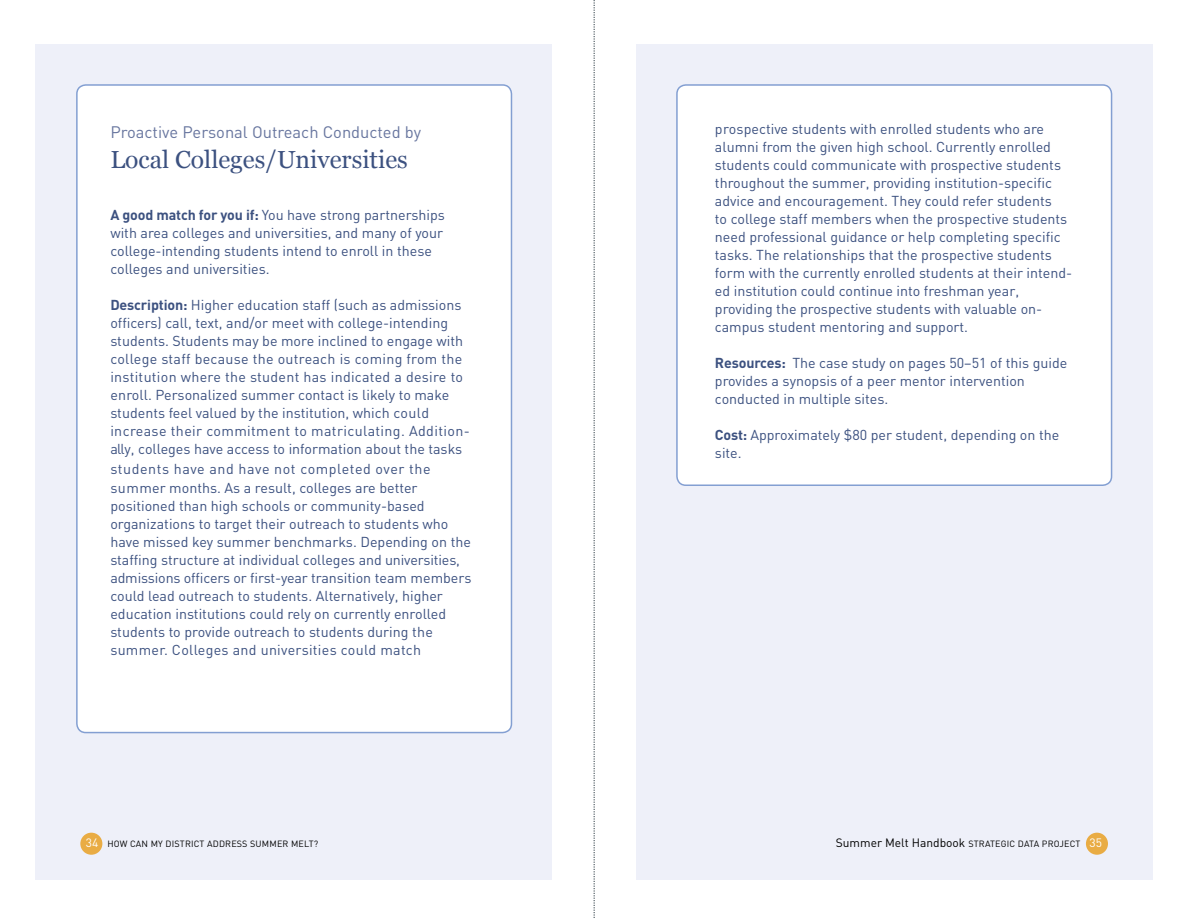
<style>
.page{position:relative;width:1188px;height:918px;background:#fff}
.page>*{position:absolute;margin:0;border:0;box-sizing:border-box;transform-origin:0 0}
.t1{font:24.6px "Georgia";color:#3c5180}
.t2{font:16.5px "DIN";color:#68769f}
.t3{font:14.25px/18px "DIN";color:#3c5180}
.t4{font:14.25px/19.5px "DIN";letter-spacing:.035em;color:#3c5180}
.t5{font:9px "DIN";letter-spacing:.02em;color:#000}
.s1{font-weight:700}
.s2{font-size:12px;color:#fff}
.s3{font-size:12px}
</style>
<div class="page">
<div style="left:36px;top:44px;width:516px;height:836px;background:#eef0f9"></div>
<div style="left:636px;top:44px;width:516px;height:836px;background:#eef0f9"></div>
<svg style="left:594px;top:0;width:1px;height:918px"></svg>
<div style="left:77px;top:85px;width:434px;height:648px;background:#fff;border-radius:9px"></div>
<div style="left:76px;top:84px;width:436px;height:649px;border:2px solid #839fd2;border-radius:9px"></div>
<div style="left:677px;top:85px;width:435px;height:400px;background:#fff;border-radius:9px"></div>
<div style="left:676px;top:84px;width:436px;height:402px;border:2px solid #839fd2;border-radius:9px"></div>
<div style="left:1086px;top:833px;width:22px;height:22px;background:#e9ac44;border-radius:50%"></div>
<div style="left:80px;top:833px;width:22px;height:22px;background:#e9ac44;border-radius:50%"></div>
<p class="t2" style="left:110px;top:122px;width:312px">Proactive Personal Outreach Conducted by</p>
<h1 class="t1" style="left:110px;top:141px;width:299px">Local Colleges/Universities</h1>
<p class="t3" style="left:110px;top:206px;width:336px"><span class="s1">A good match for you if:</span> You have strong partnerships with area colleges and universities, and many of your college-intending students intend to enroll in these colleges and universities.</p>
<p class="t3" style="left:110px;top:296px;width:361px"><span class="s1">Description:</span> H igher education staff (such as admissions officers) call, text, and/or meet with college-intending students. Students may be more inclined to engage with college staff because the outreach is coming from the institution where the student has indicated a desire to enroll. Personalized summer contact is likely to make students feel valued by the institution, which could increase their commitment to matriculating. Addition&shy;ally, colleges have access to information about the tasks</p>
<p class="t4" style="left:110px;top:458px;width:322px">students have and have not completed over the summer months. As a result, colleges are better</p>
<p class="t3" style="left:110px;top:497px;width:363px">positioned than high schools or community-based organizations to target their outreach to students who have missed key summer benchmarks. Depending on the staffing structure at individual colleges and universities, admissions officers or first-year transition team members could lead outreach to students. Alternatively, higher education institutions could rely on currently enrolled students to provide outreach to students during the summer. Colleges and universities could match</p>
<p class="t3" style="left:715px;top:119px;width:359px">prospective students with enrolled students who are alumni from the given high school. Currently enrolled students could communicate with prospective students throughout the summer, providing institution-specific advice and encouragement. They could refer students<br>to college staff members when the prospective students need professional guidance or help completing specific tasks. The relationships that the prospective students form with the currently enrolled students at their intend&shy;ed institution could continue into freshman year, providing the prospective students with valuable on&shy;campus student mentoring and support.</p>
<p class="t3" style="left:715px;top:353px;width:354px"><span class="s1">Resources:</span> The case study on pages 50–51 of this guide provides a synopsis of a peer mentor intervention conducted in multiple sites.</p>
<p class="t3" style="left:715px;top:425px;width:346px"><span class="s1">Cost:</span> Approximately $80 per student, depending on the site.</p>
<p class="t5" style="left:86px;top:839px;width:234px"><span class="s2">34</span> how can my district address summ er m elt?</p>
<p class="t5" style="left:836px;top:839px;width:268px"><span class="s3">Summer Melt Handbook</span> Strategic Data Project <span class="s2">35</span></p>
</div>
